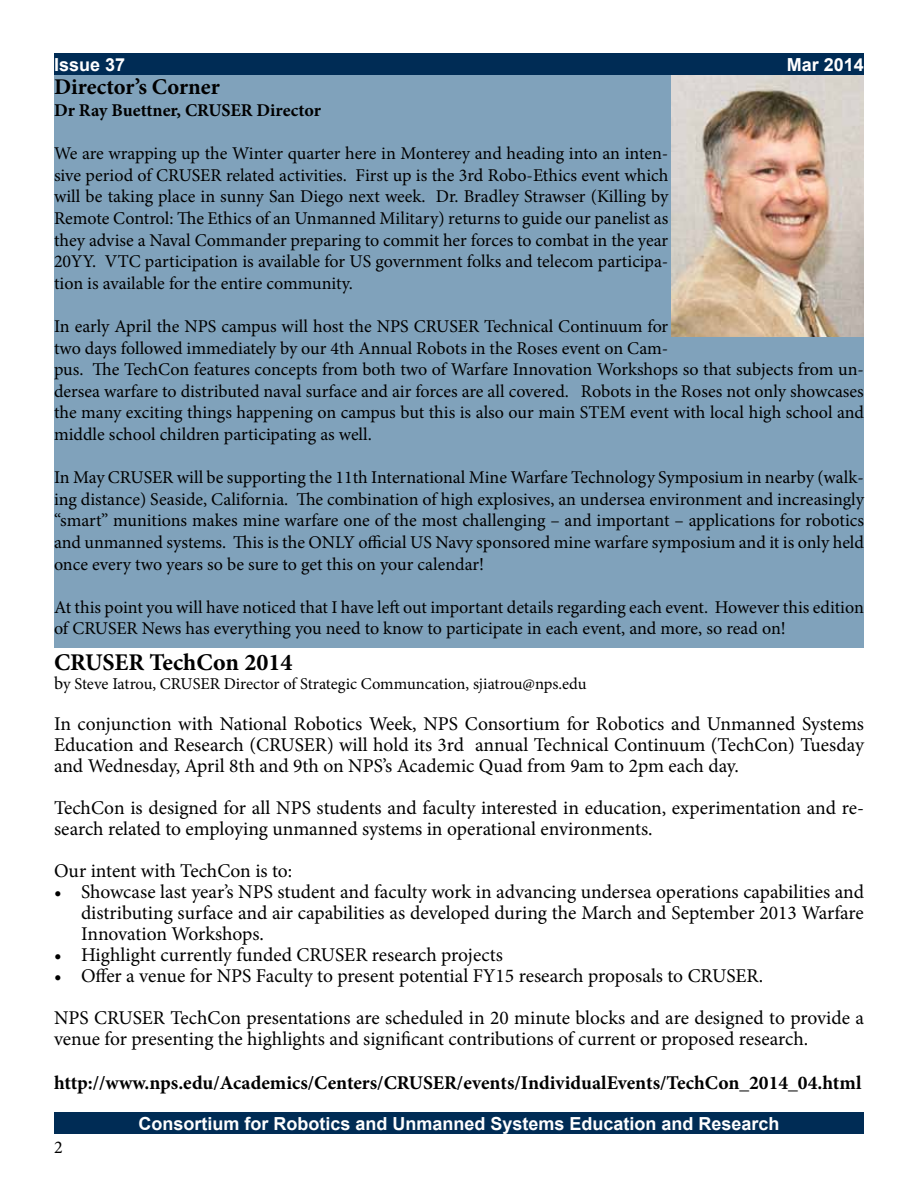
<style>
.page{position:relative;width:918px;height:1188px;background:#fff}
.page>*{position:absolute;margin:0;border:0;box-sizing:border-box;transform-origin:0 0}
.t1{font:700 24px "Minion Pro";color:#000}
.t2{font:700 22.5px "Minion Pro";color:#000}
.t3{font:19.5px/21px "Minion Pro";color:#000;text-align:justify}
.t4{font:700 19.5px "Minion Pro";color:#000}
.t5{font:18px/21.6px "Minion Pro";color:#000;text-align:justify}
.t6{font:700 18px "Arial";color:#fff}
.t7{font:700 18px "Minion Pro";color:#000}
.t8{font:16.5px "Minion Pro";color:#000}
.s1{font-size:18px}
</style>
<div class="page">
<div style="left:54px;top:53px;width:810px;height:22px;background:#002c55"></div>
<div style="left:54px;top:1112px;width:810px;height:22px;background:#002c55"></div>
<div style="left:54px;top:75px;width:810px;height:573px;background:#80a2bb"></div>
<img style="left:671px;top:76px;width:193px;height:261px">
<p class="t6" style="left:54px;top:52px;width:73px">Issue 37</p>
<p class="t6" style="left:787px;top:52px;width:79px">Mar 2014</p>
<p class="t2" style="left:54px;top:71px;width:167px">Director’s Corner</p>
<p class="t7" style="left:54px;top:98px;width:268px">Dr Ray Buettner, CRUSER Director</p>
<p class="t5" style="left:54px;top:143px;width:616px">We are wrapping up the Winter quarter here in Monterey and heading into an inten&shy;sive period of CRUSER related activities. First up is the 3rd Robo-Ethics event which will be taking place in sunny San Diego next week. Dr. Bradley Strawser (Killing by Remote Control: The Ethics of an Unmanned Military) returns to guide our panelist as they advise a Naval Commander preparing to commit her forces to combat in the year 20YY. VTC participation is available for US government folks and telecom participa&shy;tion is available for the entire community.</p>
<p class="t5" style="left:54px;top:315px;width:812px;text-align:left">In early April the NPS campus will host the NPS CRUSER Technical Continuum for<br>two days followed immediately by our 4th Annual Robots in the Roses event on Cam-<br>pus. The TechCon features concepts from both two of Warfare Innovation Workshops so that subjects from un&shy;dersea warfare to distributed naval surface and air forces are all covered. Robots in the Roses not only showcases the many exciting things happening on campus but this is also our main STEM event with local high school and middle school children participating as well.</p>
<p class="t5" style="left:54px;top:467px;width:812px">In May CRUSER will be supporting the 11th International Mine Warfare Technology Symposium in nearby (walk&shy;ing distance) Seaside, California. The combination of high explosives, an undersea environment and increasingly “smart” munitions makes mine warfare one of the most challenging – and important – applications for robotics and unmanned systems. This is the ONLY official US Navy sponsored mine warfare symposium and it is only held once every two years so be sure to get this on your calendar!</p>
<p class="t5" style="left:54px;top:596px;width:811px">At this point you will have noticed that I have left out important details regarding each event. However this edition of CRUSER News has everything you need to know to participate in each event, and more, so read on!</p>
<h1 class="t1" style="left:54px;top:645px;width:240px">CRUSER TechCon 2014</h1>
<p class="t8" style="left:54px;top:673px;width:534px"><span class="s1">b</span>y Steve Iatrou, CRUSER Director of Strategic Communcation, sjiatrou@nps.edu</p>
<p class="t3" style="left:54px;top:713px;width:812px">In conjunction with National Robotics Week, NPS Consortium for Robotics and Unmanned Systems Education and Research (CRUSER) will hold its 3rd annual Technical Continuum (TechCon) Tuesday and Wednesday, April 8th and 9th on NPS’s Academic Quad from 9am to 2pm each day.</p>
<p class="t3" style="left:54px;top:797px;width:811px">TechCon is designed for all NPS students and faculty interested in education, experimentation and re&shy;search related to employing unmanned systems in operational environments.</p>
<p class="t3" style="left:54px;top:860px;width:240px">Our intent with TechCon is to:</p>
<p class="t3" style="left:81px;top:881px;width:785px;text-indent:-27px">• Showcase last year’s NPS student and faculty work in advancing undersea operations capabilities and distributing surface and air capabilities as developed during the March and September 2013 Warfare Innovation Workshops.</p>
<p class="t3" style="left:54px;top:944px;width:450px">• Highlight currently funded CRUSER research projects</p>
<p class="t3" style="left:54px;top:955px;width:811px;line-height:42px">• Offer a venue for NPS Faculty to present potential FY15 research proposals to CRUSER.<br>NPS CRUSER TechCon presentations are scheduled in 20 minute blocks and are designed to provide a</p>
<p class="t3" style="left:54px;top:1028px;width:756px">venue for presenting the highlights and significant contributions of current or proposed research.</p>
<p class="t4" style="left:54px;top:1069px;width:809px">http://www.nps.edu/Academics/Centers/CRUSER/events/IndividualEvents/TechCon_2014_04.html</p>
<p class="t5" style="left:54px;top:1137px;width:10px">2</p>
<p class="t6" style="left:138px;top:1111px;width:643px">Consortium for Robotics and Unmanned Systems Education and Research</p>
</div>
